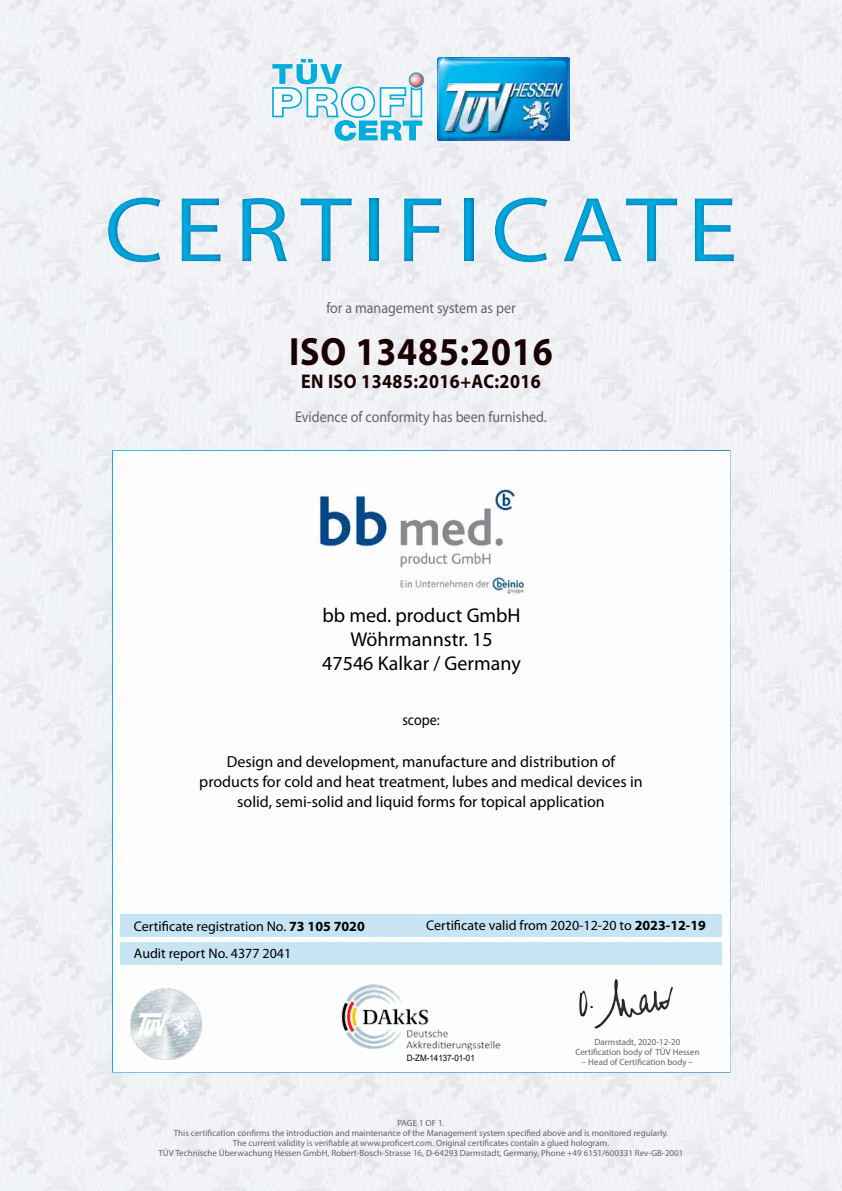
<style>
.page{position:relative;width:842px;height:1191px;background:#fff}
.page>*{position:absolute;margin:0;border:0;box-sizing:border-box;transform-origin:0 0}
.t1{font:93px "Myriad Pro";letter-spacing:.1em;color:#00addc;scale:1.1 1}
.t2{font:700 39.6px "Myriad Pro";letter-spacing:.025em;color:#1a0002;scale:.91 1}
.t3{font:20px/24px "Myriad Pro";color:#000;text-align:center}
.t4{font:700 19.8px "Myriad Pro";letter-spacing:.025em;color:#1a0002;scale:.91 1}
.t5{font:16px/19.6px "Myriad Pro";color:#000;text-align:center}
.t6{font:15.4px "Myriad Pro";color:#636466;scale:.91 1}
.t7{font:15.4px "Myriad Pro";color:#000;scale:.91 1}
.t8{font:14px/27.4px "Myriad Pro";color:#000}
.t9{font:9px/10px "Myriad Pro";color:#636466;text-align:center}
.t10{font:8.8px "Arial";color:#000;scale:.91 1}
.s1{font-weight:700}
</style>
<div class="page">
<img style="left:0;top:0;width:842px;height:1191px">
<img style="left:437px;top:57px;width:132px;height:83px">
<svg style="left:272px;top:59px;width:152px;height:82px"></svg>
<div style="left:112px;top:450px;width:618px;height:622px;background:#fff;border:2px solid #fff"></div>
<div style="left:120px;top:943px;width:601px;height:22px;background:#c0e2f3"></div>
<div style="left:120px;top:914px;width:601px;height:22px;background:#c0e2f3"></div>
<img style="left:749px;top:906px;width:78px;height:54px">
<img style="left:736px;top:795px;width:97px;height:40px">
<img style="left:737px;top:681px;width:95px;height:34px">
<img style="left:738px;top:576px;width:93px;height:35px">
<img style="left:737px;top:479px;width:91px;height:36px">
<img style="left:579px;top:979px;width:94px;height:50px">
<img style="left:342px;top:984px;width:158px;height:66px">
<div style="left:0;top:172px;width:842px;height:114px;background:#006bb6;opacity:.75"></div>
<img style="left:130px;top:988px;width:71px;height:71px">
<img style="left:316px;top:482px;width:208px;height:113px">
<h1 class="t1" style="left:104px;top:173px;width:577px">CERTIFICATE</h1>
<h3 class="t6" style="left:326px;top:298px;width:209px">for a management system as per</h3>
<h2 class="t2" style="left:289px;top:326px;width:291px">ISO 13485:2016</h2>
<h3 class="t4" style="left:301px;top:368px;width:265px">EN ISO 13485:2016+AC:2016</h3>
<h3 class="t6" style="left:295px;top:407px;width:278px">Evidence of conformity has been furnished.</h3>
<h3 class="t3" style="left:322px;top:603px;width:200px">bb med. product GmbH<br>Wöhrmannstr. 15<br>47546 Kalkar / Germany</h3>
<h3 class="t7" style="left:402px;top:710px;width:42px">scope:</h3>
<h3 class="t5" style="left:199px;top:752px;width:445px">Design and development, manufacture and distribution of products for cold and heat treatment, lubes and medical devices in solid, semi-solid and liquid forms for topical application</h3>
<h3 class="t8" style="left:134px;top:912px;width:232px">Certificate registration No. <span class="s1">73 105 7020<br></span>Audit report No. 4377 2041</h3>
<h3 class="t8" style="left:426px;top:911px;width:281px">Certificate valid from 2020-12-20 to <span class="s1">2023-12-19</span></h3>
<p class="t10" style="left:407px;top:1051px;width:76px">D-ZM-14137-01-01</p>
<p class="t9" style="left:575px;top:1037px;width:126px">Darmstadt, 2020-12-20<br>Certification body of TÜV Hessen</p>
<p class="t9" style="left:582px;top:1057px;width:113px">– Head of Certification body –</p>
<p class="t9" style="left:159px;top:1118px;width:526px">PAGE 1 OF 1.<br>This certification confirms the introduction and maintenance of the Management system specified above and is monitored regularly.<br>The current validity is verifiable at www.proficert.com. Original certificates contain a glued hologram.<br>TÜV Technische Überwachung Hessen GmbH, Robert-Bosch-Strasse 16, D-64293 Darmstadt, Germany, Phone +49 6151/600331 Rev-GB-2001</p>
</div>
